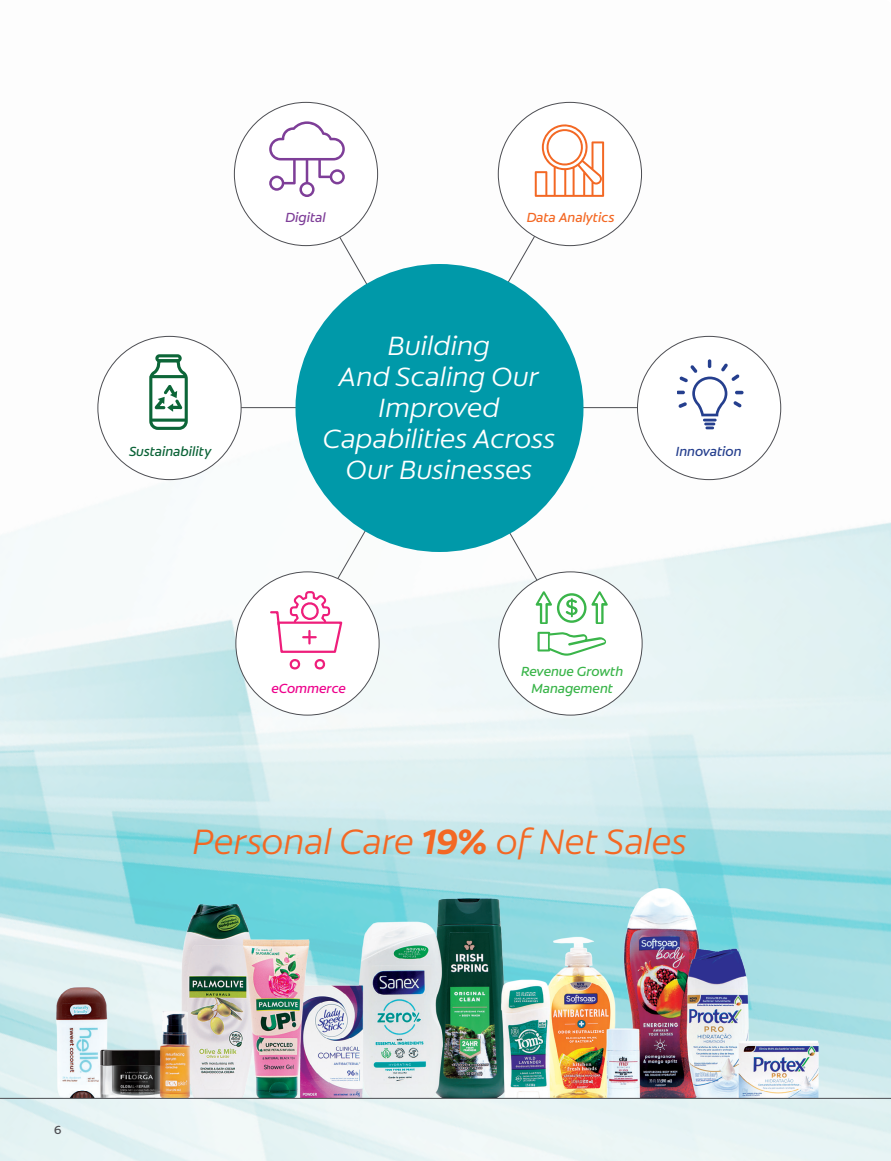
<style>
.page{position:relative;width:891px;height:1161px;background:#fff}
.page>*{position:absolute;margin:0;border:0;box-sizing:border-box;transform-origin:0 0}
.t1{font:italic 300 36px "Colgate Ready BETA5";color:#f36824}
.t2{font:italic 300 27px/31px "Colgate Ready BETA5";color:#fff;text-align:center}
.t3{font:italic 13.5px/16.5px "Colgate Ready BETA5";color:#3ab54a;text-align:center}
.t4{font:italic 13.5px "Colgate Ready BETA5";color:#0b6337}
.t5{font:italic 13.5px "Colgate Ready BETA5";color:#f36824}
.t6{font:italic 13.5px "Colgate Ready BETA5";color:#253f8e}
.t7{font:italic 13.5px "Colgate Ready BETA5";color:#ed028c}
.t8{font:italic 13.5px "Colgate Ready BETA5";color:#7e3e98}
.t9{font:12px "Colgate Ready BETA5";color:#4d4e53}
.s1{font-weight:700}
</style>
<div class="page">
<img style="left:0;top:101px;width:891px;height:1060px">
<img style="left:46px;top:793px;width:788px;height:305px">
<hr style="left:0;top:1098px;width:891px;height:1px;background:#4d4e53">
<hr style="left:224px;top:407px;width:430px;height:1px;background:#4d4e53">
<svg style="left:322px;top:208px;width:229px;height:398px"></svg>
<div style="left:498px;top:102px;width:144px;height:144px;background:#fff;border-radius:50%"></div>
<div style="left:499px;top:572px;width:143px;height:143px;background:#fff;border-radius:50%"></div>
<div style="left:236px;top:572px;width:143px;height:143px;background:#fff;border-radius:50%"></div>
<svg style="left:535px;top:124px;width:69px;height:73px"></svg>
<svg style="left:537px;top:632px;width:69px;height:24px"></svg>
<svg style="left:536px;top:591px;width:72px;height:33px"></svg>
<svg style="left:270px;top:591px;width:73px;height:79px"></svg>
<div style="left:98px;top:336px;width:143px;height:144px;background:#fff;border-radius:50%"></div>
<div style="left:638px;top:336px;width:143px;height:144px;background:#fff;border-radius:50%"></div>
<div style="left:155px;top:354px;width:27px;height:8px;border:3px solid #0c6638;border-radius:2px"></div>
<svg style="left:149px;top:361px;width:39px;height:69px"></svg>
<svg style="left:677px;top:359px;width:67px;height:70px"></svg>
<div style="left:296px;top:264px;width:288px;height:288px;background:#0099a9;border-radius:50%"></div>
<div style="left:234px;top:102px;width:144px;height:144px;background:#fff;border-radius:50%"></div>
<svg style="left:269px;top:121px;width:76px;height:76px"></svg>
<p class="t8" style="left:285px;top:208px;width:42px">Digital</p>
<p class="t5" style="left:527px;top:208px;width:89px">Data Analytics</p>
<p class="t2" style="left:323px;top:330px;width:234px">Building<br>And Scaling Our<br>Improved<br>Capabilities Across<br>Our Businesses</p>
<p class="t4" style="left:129px;top:442px;width:84px">Sustainability</p>
<p class="t6" style="left:676px;top:442px;width:67px">Innovation</p>
<p class="t7" style="left:271px;top:679px;width:76px">eCommerce</p>
<p class="t3" style="left:521px;top:663px;width:104px">Revenue Growth<br>Management</p>
<h1 class="t1" style="left:192px;top:818px;width:496px">Personal Care <span class="s1">19%</span> of Net Sales</h1>
<p class="t9" style="left:54px;top:1122px;width:9px">6</p>
</div>
